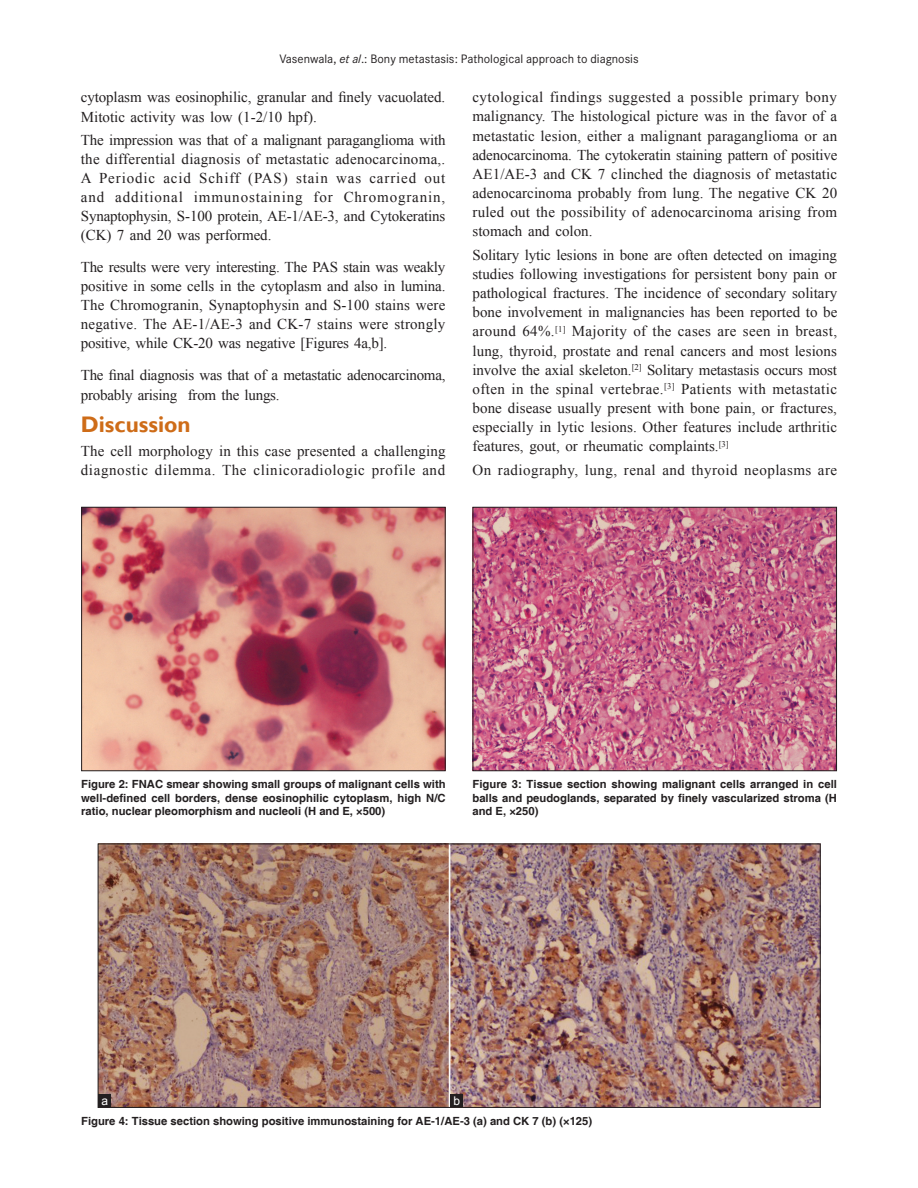
<style>
.page{position:relative;width:918px;height:1188px;background:#fff}
.page>*{position:absolute;margin:0;border:0;box-sizing:border-box;transform-origin:0 0}
.t1{font:700 22.5px "Gill Sans";color:#ce6c18}
.TX{font:15px/19.2px "Times New Roman";color:#231f20;text-align:justify}
.TX-2{font:15px/19.4px "Times New Roman";letter-spacing:.04em;color:#231f20}
.TX-3{font:15px "Times New Roman";letter-spacing:.03em;color:#231f20}
.t2{font:12px "Corporate SBQ";color:#231f20}
.t3{font:12px "Arial";color:#fff}
.FGC{font:700 11.25px/13.5px "Helvetica";color:#231f20;text-align:justify}
.s1{font-style:italic}
</style>
<div class="page">
<img style="left:83px;top:509px;width:360px;height:260px">
<div style="left:81px;top:507px;width:364px;height:264px;border:1px solid #231f20"></div>
<img style="left:475px;top:509px;width:360px;height:260px">
<div style="left:473px;top:507px;width:364px;height:264px;border:1px solid #231f20"></div>
<img style="left:100px;top:846px;width:718px;height:260px">
<div style="left:98px;top:844px;width:722px;height:264px;border:1px solid #231f20"></div>
<div style="left:98px;top:1095px;width:13px;height:12px;background:#231f20"></div>
<div style="left:450px;top:1094px;width:13px;height:13px;background:#231f20"></div>
<p class="t2" style="left:279px;top:52px;width:361px">Vasenwala, <span class="s1">et al</span>.: Bony metastasis: Pathological approach to diagnosis</p>
<p class="TX" style="left:81px;top:87px;width:366px">cytoplasm was eosinophilic, granular and finely vacuolated.<br>Mitotic activity was low (1-2/10 hpf).</p>
<p class="TX" style="left:81px;top:131px;width:366px">The impression was that of a malignant paraganglioma with the differential diagnosis of metastatic adenocarcinoma,.<br>A Periodic acid Schiff (PAS) stain was carried out and additional immunostaining for Chromogranin, Synaptophysin, S-100 protein, AE-1/AE-3, and Cytokeratins (CK) 7 and 20 was performed.</p>
<p class="TX" style="left:81px;top:257px;width:366px">The results were very interesting. The PAS stain was weakly positive in some cells in the cytoplasm and also in lumina.<br>The Chromogranin, Synaptophysin and S-100 stains were negative. The AE-1/AE-3 and CK-7 stains were strongly positive, while CK-20 was negative [Figures 4a,b].</p>
<p class="TX" style="left:81px;top:365px;width:366px">The final diagnosis was that of a metastatic adenocarcinoma, probably arising from the lungs.</p>
<h1 class="t1" style="left:81px;top:411px;width:111px">Discussion</h1>
<p class="TX-2" style="left:81px;top:441px;width:366px">The cell morphology in this case presented a challenging diagnostic dilemma. The clinicoradiologic profile and</p>
<p class="TX" style="left:472px;top:87px;width:366px">cytological findings suggested a possible primary bony malignancy. The histological picture was in the favor of a metastatic lesion, either a malignant paraganglioma or an adenocarcinoma. The cytokeratin staining pattern of positive AE1/AE-3 and CK 7 clinched the diagnosis of metastatic adenocarcinoma probably from lung. The negative CK 20 ruled out the possibility of adenocarcinoma arising from stomach and colon.</p>
<p class="TX" style="left:472px;top:245px;width:366px">Solitary lytic lesions in bone are often detected on imaging studies following investigations for persistent bony pain or pathological fractures. The incidence of secondary solitary bone involvement in malignancies has been reported to be around 64%.<sup>[1]</sup> Majority of the cases are seen in breast, lung, thyroid, prostate and renal cancers and most lesions involve the axial skeleton.<sup>[2]</sup> Solitary metastasis occurs most often in the spinal vertebrae.<sup>[3]</sup> Patients with metastatic bone disease usually present with bone pain, or fractures, especially in lytic lesions. Other features include arthritic features, gout, or rheumatic complaints.<sup>[3]</sup></p>
<p class="TX-3" style="left:472px;top:460px;width:366px">On radiography, lung, renal and thyroid neoplasms are</p>
<p class="FGC" style="left:81px;top:778px;width:366px">Figure 2: FNAC smear showing small groups of malignant cells with well-defined cell borders, dense eosinophilic cytoplasm, high N/C ratio, nuclear pleomorphism and nucleoli (H and E, ×500)</p>
<p class="FGC" style="left:472px;top:778px;width:366px">Figure 3: Tissue section showing malignant cells arranged in cell balls and peudoglands, separated by finely vascularized stroma (H and E, ×250)</p>
<p class="t3" style="left:101px;top:1093px;width:8px">a</p>
<p class="t3" style="left:453px;top:1093px;width:8px">b</p>
<p class="FGC" style="left:81px;top:1115px;width:513px">Figure 4: Tissue section showing positive immunostaining for AE-1/AE-3 (a) and CK 7 (b) (×125)</p>
</div>
